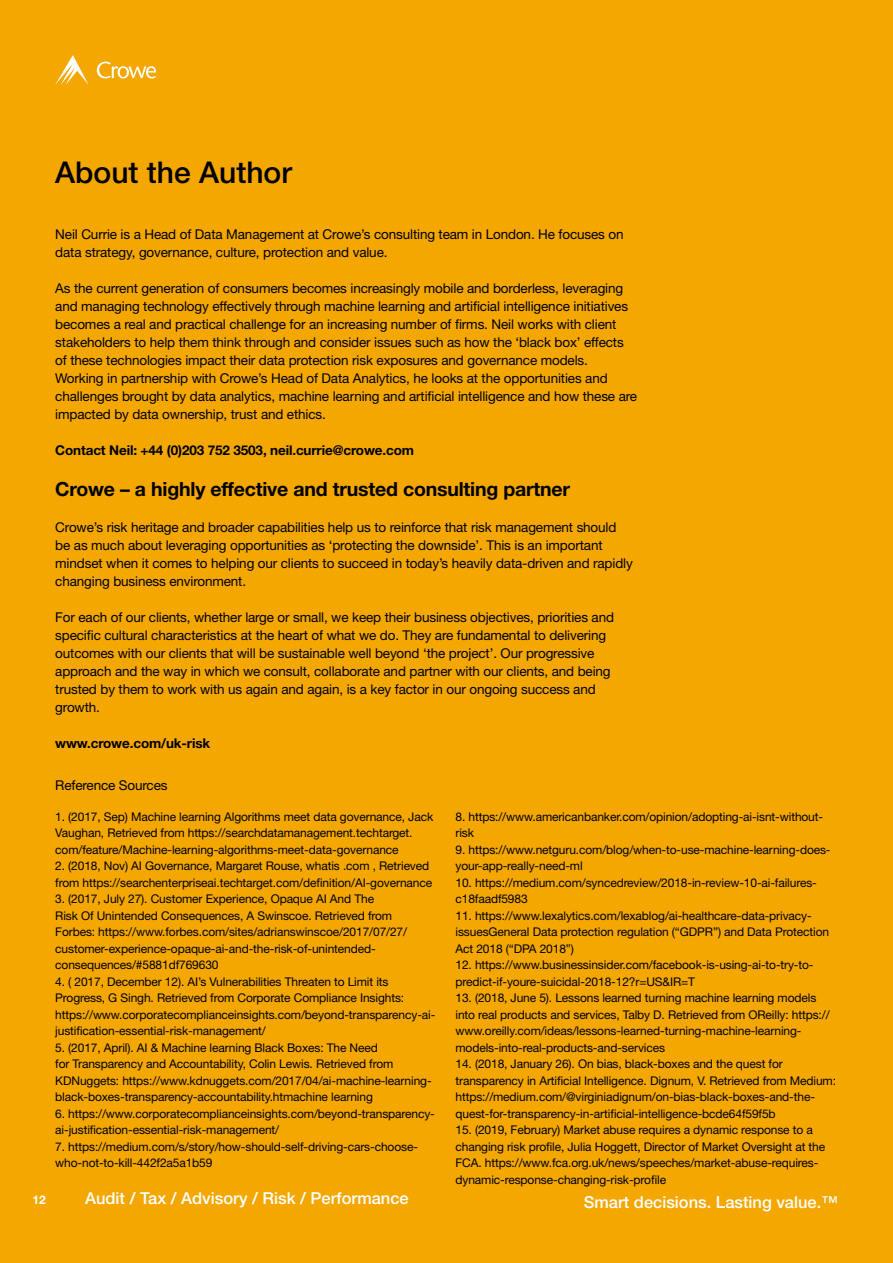
<style>
.page{position:relative;width:893px;height:1263px;background:#f4a700}
.page>*{position:absolute;margin:0;border:0;box-sizing:border-box;transform-origin:0 0}
.t1{font:500 30px "Helvetica Neue LT Pro";color:#000}
.t2{font:700 19.5px "Helvetica Neue LT Pro";letter-spacing:-.01em;color:#000}
.t3{font:500 16.5px "Helvetica Neue LT Pro";color:#fff}
.t4{font:13.5px/18px "Helvetica Neue LT Pro";letter-spacing:-.01em;color:#000}
.t5{font:700 13.5px "Helvetica Neue LT Pro";letter-spacing:-.01em;color:#000}
.t6{font:12px/16.5px "Helvetica Neue LT Pro";letter-spacing:-.01em;color:#000}
.t7{font:700 12px "Helvetica Neue LT Pro";color:#fff}
</style>
<div class="page">
<svg style="left:97px;top:62px;width:59px;height:16px"></svg>
<svg style="left:55px;top:55px;width:34px;height:30px"></svg>
<h1 class="t1" style="left:55px;top:155px;width:238px">About the Author</h1>
<p class="t4" style="left:55px;top:225px;width:570px">Neil Currie is a Head of Data Management at Crowe’s consulting team in London. He focuses on data strategy, governance, culture, protection and value.</p>
<p class="t4" style="left:55px;top:279px;width:583px">As the current generation of consumers becomes increasingly mobile and borderless, leveraging and managing technology effectively through machine learning and artificial intelligence initiatives becomes a real and practical challenge for an increasing number of firms. Neil works with client stakeholders to help them think through and consider issues such as how the ‘black box’ effects of these technologies impact their data protection risk exposures and governance models.<br>Working in partnership with Crowe’s Head of Data Analytics, he looks at the opportunities and challenges brought by data analytics, machine learning and artificial intelligence and how these are impacted by data ownership, trust and ethics.</p>
<p class="t5" style="left:55px;top:442px;width:360px">Contact Neil: +44 (0)203 752 3503, neil.currie@crowe.com</p>
<h2 class="t2" style="left:55px;top:477px;width:516px">Crowe – a highly effective and trusted consulting partner</h2>
<p class="t4" style="left:55px;top:518px;width:579px">Crowe’s risk heritage and broader capabilities help us to reinforce that risk management should be as much about leveraging opportunities as ‘protecting the downside’. This is an important mindset when it comes to helping our clients to succeed in today’s heavily data-driven and rapidly changing business environment.</p>
<p class="t4" style="left:55px;top:608px;width:560px">For each of our clients, whether large or small, we keep their business objectives, priorities and specific cultural characteristics at the heart of what we do. They are fundamental to delivering outcomes with our clients that will be sustainable well beyond ‘the project’. Our progressive approach and the way in which we consult, collaborate and partner with our clients, and being trusted by them to work with us again and again, is a key factor in our ongoing success and growth.</p>
<p class="t5" style="left:55px;top:735px;width:156px">www.crowe.com/uk-risk</p>
<p class="t4" style="left:55px;top:776px;width:114px">Reference Sources</p>
<p class="t6" style="left:55px;top:808px;width:379px">1. (2017, Sep) Machine learning Algorithms meet data governance, Jack<br>Vaughan, Retrieved from https://searchdatamanagement.techtarget. com/feature/Machine-learning-algorithms-meet-data-governance</p>
<p class="t6" style="left:55px;top:857px;width:378px">2. (2018, Nov) AI Governance, Margaret Rouse, whatis .com , Retrieved from https://searchenterpriseai.techtarget.com/definition/AI-governance</p>
<p class="t6" style="left:55px;top:890px;width:353px">3. (2017, July 27). Customer Experience, Opaque AI And The<br>Risk Of Unintended Consequences, A Swinscoe. Retrieved from Forbes: https://www.forbes.com/sites/adrianswinscoe/2017/07/27/ customer-experience-opaque-ai-and-the-risk-of-unintended&shy;consequences/#5881df769630</p>
<p class="t6" style="left:55px;top:973px;width:382px">4. ( 2017, December 12). AI’s Vulnerabilities Threaten to Limit its Progress, G Singh. Retrieved from Corporate Compliance Insights: https://www.corporatecomplianceinsights.com/beyond-transparency-ai&shy;justification-essential-risk-management/</p>
<p class="t6" style="left:55px;top:1039px;width:378px">5. (2017, April). AI &amp; Machine learning Black Boxes: The Need<br>for Transparency and Accountability, Colin Lewis. Retrieved from KDNuggets: https://www.kdnuggets.com/2017/04/ai-machine-learning&shy;black-boxes-transparency-accountability.htmachine learning</p>
<p class="t6" style="left:55px;top:1105px;width:381px">6. https://www.corporatecomplianceinsights.com/beyond-transparency&shy;ai-justification-essential-risk-management/</p>
<p class="t6" style="left:55px;top:1138px;width:364px">7. https://medium.com/s/story/how-should-self-driving-cars-choose&shy;who-not-to-kill-442f2a5a1b59</p>
<p class="t7" style="left:32px;top:1192px;width:15px">12</p>
<h3 class="t3" style="left:85px;top:1188px;width:325px">Audit / Tax / Advisory / Risk / Performance</h3>
<p class="t6" style="left:455px;top:808px;width:369px">8. https://www.americanbanker.com/opinion/adopting-ai-isnt-without&shy;risk</p>
<p class="t6" style="left:455px;top:841px;width:377px">9. https://www.netguru.com/blog/when-to-use-machine-learning-does&shy;your-app-really-need-ml</p>
<p class="t6" style="left:455px;top:874px;width:363px">10. https://medium.com/syncedreview/2018-in-review-10-ai-failures&shy;c18faadf5983</p>
<p class="t6" style="left:455px;top:907px;width:375px">11. https://www.lexalytics.com/lexablog/ai-healthcare-data-privacy&shy;issuesGeneral Data protection regulation (“GDPR”) and Data Protection<br>Act 2018 (“DPA 2018”)</p>
<p class="t6" style="left:455px;top:956px;width:360px">12. https://www.businessinsider.com/facebook-is-using-ai-to-try-to&shy;predict-if-youre-suicidal-2018-12?r=US&amp;IR=T</p>
<p class="t6" style="left:455px;top:989px;width:376px">13. (2018, June 5). Lessons learned turning machine learning models into real products and services, Talby D. Retrieved from OReilly: https:// www.oreilly.com/ideas/lessons-learned-turning-machine-learning&shy;models-into-real-products-and-services</p>
<p class="t6" style="left:455px;top:1055px;width:382px">14. (2018, January 26). On bias, black-boxes and the quest for transparency in Artificial Intelligence. Dignum, V. Retrieved from Medium: https://medium.com/@virginiadignum/on-bias-black-boxes-and-the&shy;quest-for-transparency-in-artificial-intelligence-bcde64f59f5b</p>
<p class="t6" style="left:455px;top:1121px;width:371px">15. (2019, February) Market abuse requires a dynamic response to a changing risk profile, Julia Hoggett, Director of Market Oversight at the FCA. https://www.fca.org.uk/news/speeches/market-abuse-requires&shy;dynamic-response-changing-risk-profile</p>
<h3 class="t3" style="left:584px;top:1192px;width:255px">Smart decisions. Lasting value.™</h3>
</div>
